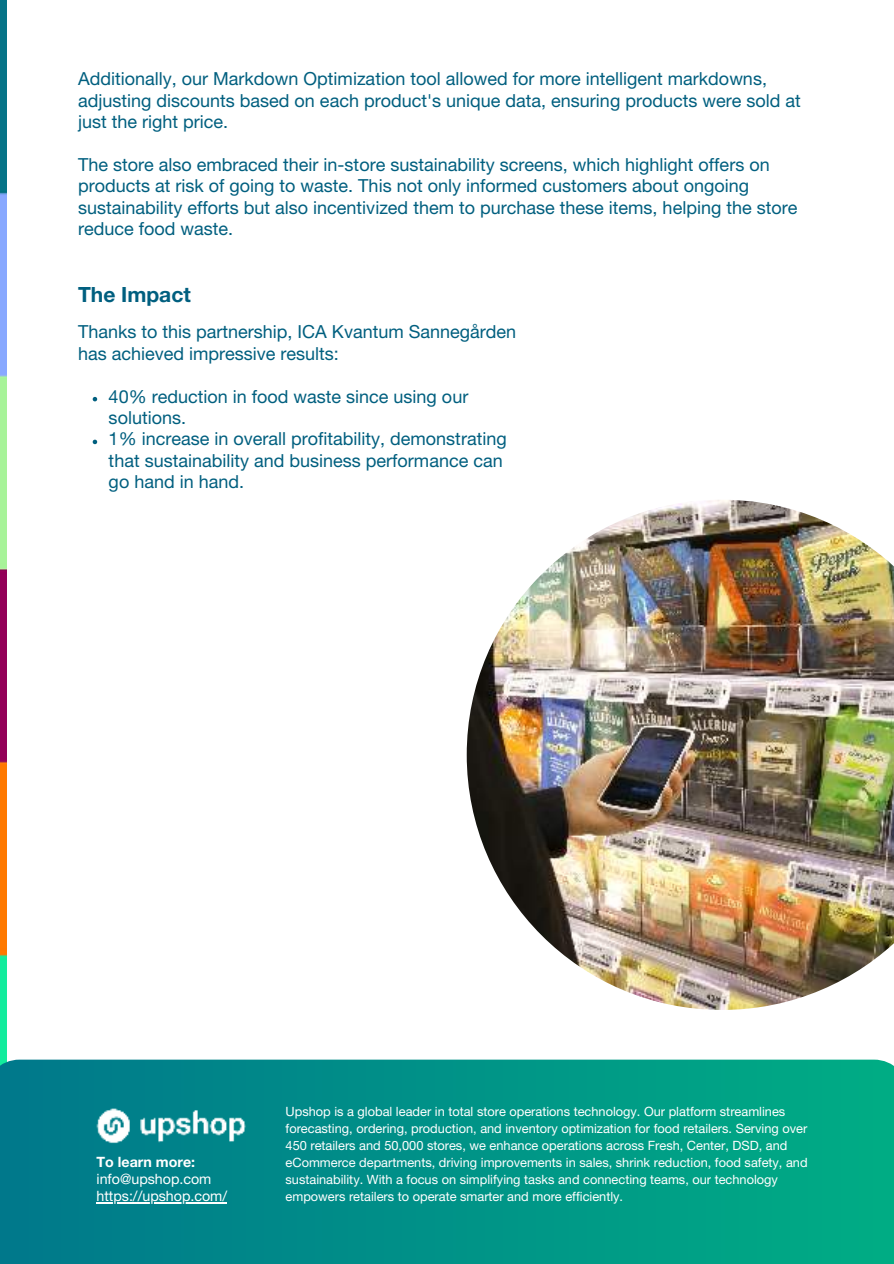
<style>
.page{position:relative;width:894px;height:1264px;background:#fff}
.page>*{position:absolute;margin:0;border:0;box-sizing:border-box;transform-origin:0 0}
.t1{font:700 21px "Helvetica Neue LT Pro";color:#005f7f}
.t2{font:18px/21.3px "Helvetica Neue LT Pro";color:#005f7f}
.t3{font:14.25px/16.8px "Helvetica Neue LT Pro";color:#fff}
.t4{font:700 14.25px "Helvetica Neue LT Pro";color:#fff}
.t5{font:12.75px/17.1px "Helvetica Neue LT Pro";color:#fff}
</style>
<div class="page">
<img style="left:0;top:0;width:6px;height:1059px">
<img style="left:466px;top:500px;width:427px;height:509px">
<svg style="left:93px;top:397px;width:4px;height:4px"></svg>
<svg style="left:93px;top:439px;width:4px;height:5px"></svg>
<svg style="left:0;top:1059px;width:893px;height:204px;background:#019388"></svg>
<img style="left:89px;top:1101px;width:162px;height:47px">
<hr style="left:96px;top:1201px;width:131px;height:1px;background:#fff">
<p class="t2" style="left:78px;top:68px;width:724px">Additionally, our Markdown Optimization tool allowed for more intelligent markdowns, adjusting discounts based on each product's unique data, ensuring products were sold at just the right price.</p>
<p class="t2" style="left:78px;top:153px;width:720px">The store also embraced their in-store sustainability screens, which highlight offers on products at risk of going to waste. This not only informed customers about ongoing sustainability efforts but also incentivized them to purchase these items, helping the store reduce food waste.</p>
<p class="t1" style="left:78px;top:282px;width:114px">The Impact</p>
<p class="t2" style="left:78px;top:321px;width:439px">Thanks to this partnership, ICA Kvantum Sannegården has achieved impressive results:</p>
<p class="t2" style="left:109px;top:385px;width:399px">40% reduction in food waste since using our solutions.<br>1% increase in overall profitability, demonstrating that sustainability and business performance can go hand in hand.</p>
<p class="t4" style="left:96px;top:1152px;width:100px">To learn more:</p>
<p class="t3" style="left:96px;top:1170px;width:132px">info@upshop.com https://upshop.com/</p>
<p class="t5" style="left:285px;top:1102px;width:523px">Upshop is a global leader in total store operations technology. Our platform streamlines forecasting, ordering, production, and inventory optimization for food retailers. Serving over 450 retailers and 50,000 stores, we enhance operations across Fresh, Center, DSD, and eCommerce departments, driving improvements in sales, shrink reduction, food safety, and sustainability. With a focus on simplifying tasks and connecting teams, our technology empowers retailers to operate smarter and more efficiently.</p>
</div>
